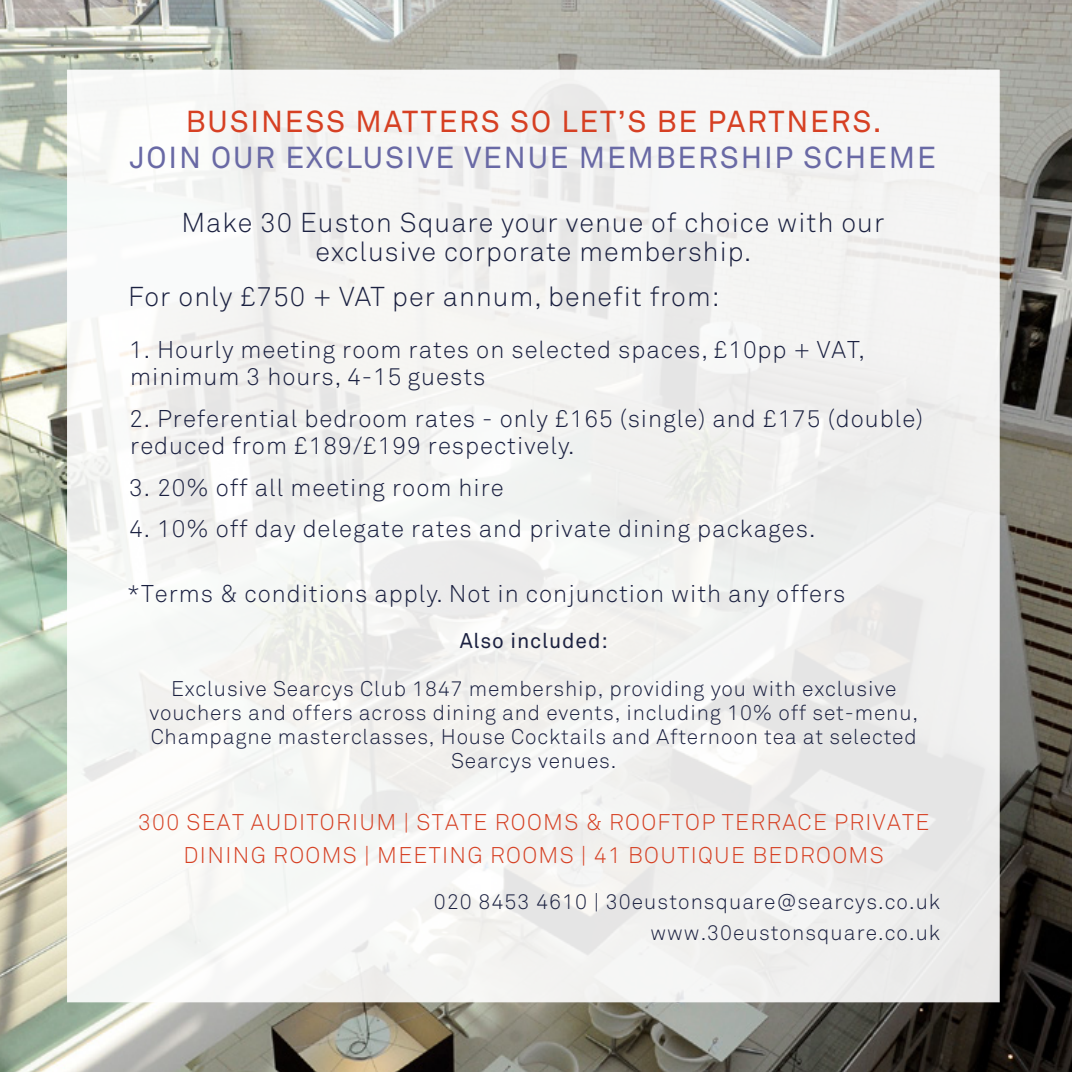
<style>
.page{position:relative;width:1072px;height:1072px;background:#fff}
.page>*{position:absolute;margin:0;border:0;box-sizing:border-box;transform-origin:0 0}
.t1{font:30px "Akkurat Std";letter-spacing:.06em;color:#6969a5}
.t2{font:30px "Akkurat Std";letter-spacing:.06em;color:#d64023}
.t3{font:300 27px/28.5px "Akkurat Std";letter-spacing:.04em;color:#1b2141;text-align:center}
.t4{font:300 24px/27px "Akkurat Std";letter-spacing:.04em;color:#1b2141}
.t5{font:300 22.5px/33px "Akkurat Std";letter-spacing:.06em;color:#d64023;text-align:center}
.t6{font:300 21px/24px "Akkurat Std";letter-spacing:.04em;color:#1b2141;text-align:center}
.t7{font:21px "Akkurat Std";letter-spacing:.04em;color:#1b2141}
</style>
<div class="page">
<img style="left:0;top:0;width:1071px;height:1071px">
<div style="left:67px;top:70px;width:932px;height:932px;background:linear-gradient(to right,#f7f8f6,#eeeeed);border:3px solid #fff"></div>
<p class="t2" style="left:186px;top:104px;width:697px">BUSINESS MATTERS SO LET’S BE PARTNERS.</p>
<p class="t1" style="left:130px;top:140px;width:807px">JOIN OUR EXCLUSIVE VENUE MEMBERSHIP SCHEME</p>
<p class="t3" style="left:181px;top:208px;width:704px">Make 30 Euston Square your venue of choice with our exclusive corporate membership.</p>
<p class="t3" style="left:128px;top:282px;width:593px">For only £750 + VAT per annum, benefit from:</p>
<p class="t4" style="left:129px;top:336px;width:737px">1. Hourly meeting room rates on selected spaces, £10pp + VAT, minimum 3 hours, 4-15 guests</p>
<p class="t4" style="left:129px;top:405px;width:795px">2. Preferential bedroom rates - only £165 (single) and £175 (double) reduced from £189/£199 respectively.</p>
<p class="t4" style="left:129px;top:474px;width:376px">3. 20% off all meeting room hire</p>
<p class="t4" style="left:129px;top:515px;width:687px">4. 10% off day delegate rates and private dining packages.</p>
<p class="t4" style="left:127px;top:580px;width:719px">*Terms &amp; conditions apply. Not in conjunction with any offers</p>
<p class="t7" style="left:459px;top:628px;width:150px">Also included:</p>
<p class="t6" style="left:149px;top:676px;width:770px">Exclusive Searcys Club 1847 membership, providing you with exclusive vouchers and offers across dining and events, including 10% off set-menu, Champagne masterclasses, House Cocktails and Afternoon tea at selected Searcys venues.</p>
<p class="t5" style="left:138px;top:805px;width:793px">300 SEAT AUDITORIUM | STATE ROOMS &amp; ROOFTOP TERRACE PRIVATE<br>DINING ROOMS | MEETING ROOMS | 41 BOUTIQUE BEDROOMS</p>
<p class="t6" style="left:434px;top:886px;width:508px;line-height:30.9px;text-align:right">020 8453 4610 | 30eustonsquare@searcys.co.uk www.30eustonsquare.co.uk</p>
</div>
